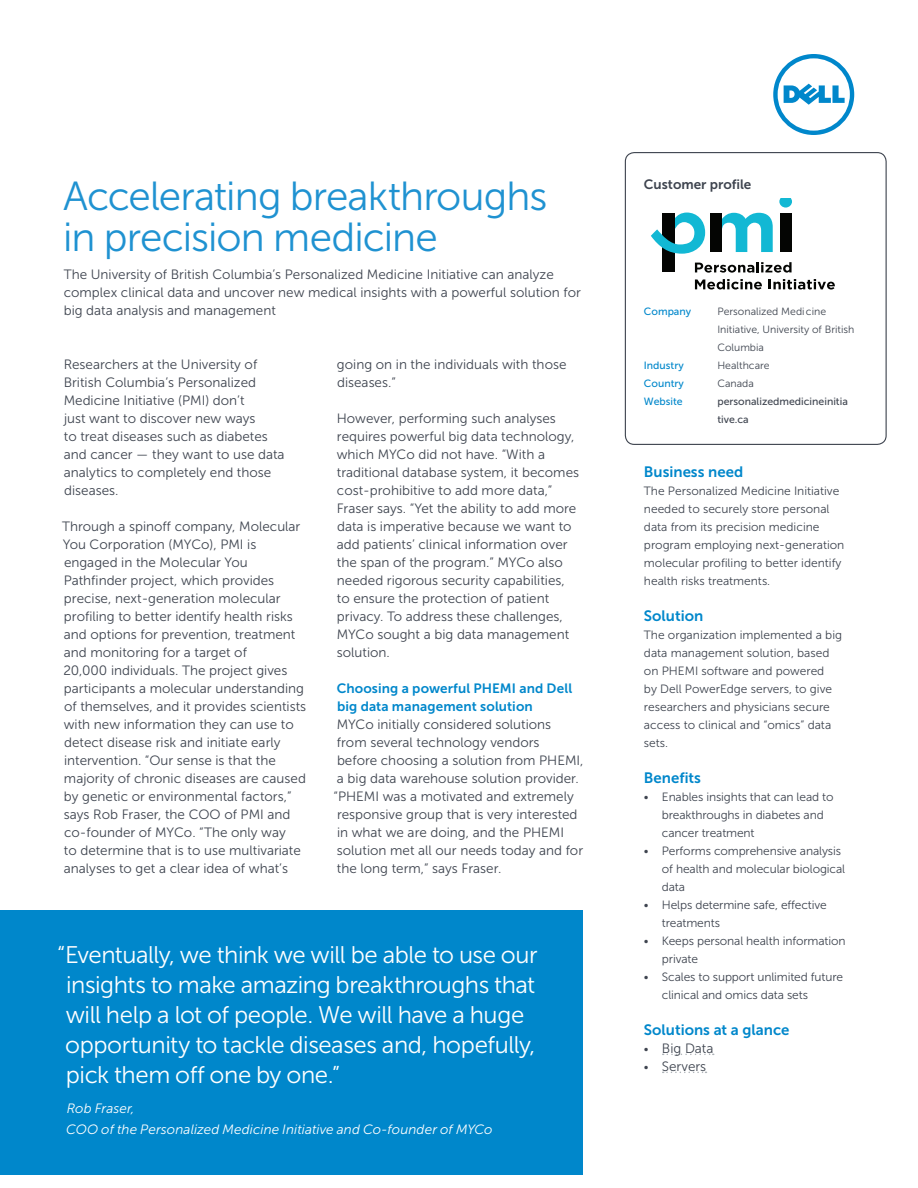
<style>
.page{position:relative;width:918px;height:1188px;background:#fff}
.page>*{position:absolute;margin:0;border:0;box-sizing:border-box;transform-origin:0 0}
.t1{font:40.5px/40.5px "Museo Sans For Dell 300";letter-spacing:-.02em;color:#1f92d1}
.t2{font:24px/30px "Museo Sans For Dell 300";letter-spacing:-.02em;color:#fff}
.t3{font:15px "Museo Sans For Dell 700";color:#0087cb}
.t4{font:13.5px/18px "Museo Sans For Dell 300";color:#3e444f}
.t5{font:italic 13.5px/21px "Museo Sans For Dell 300";letter-spacing:.005em;color:#fff}
.t6{font:13.5px/18px "Museo Sans For Dell 700";letter-spacing:.01em;color:#0087cb}
.t7{font:13.5px "Museo Sans For Dell 700";color:#3e444f}
.t8{font:12px/18px "Museo Sans For Dell 300";color:#3e444f}
.t9{font:10.5px/18px "Museo Sans For Dell 300";color:#3e444f}
.t10{font:10.5px/18px "Museo Sans For Dell 500";color:#3e444f}
.t11{font:10.5px "Museo Sans For Dell 500";color:#0087cb}
.s1{font-size:12px}
</style>
<div class="page">
<svg style="left:773px;top:54px;width:81px;height:81px"></svg>
<div style="left:625px;top:152px;width:262px;height:293px;border:1px solid #3e444f;border-radius:9px"></div>
<div style="left:0;top:910px;width:583px;height:265px;background:#0087cb"></div>
<svg style="left:663px;top:1054px;width:51px;height:1px"></svg>
<svg style="left:663px;top:1072px;width:44px;height:1px"></svg>
<svg style="left:695px;top:262px;width:97px;height:11px"></svg>
<svg style="left:695px;top:279px;width:67px;height:11px"></svg>
<svg style="left:769px;top:279px;width:66px;height:11px"></svg>
<svg style="left:779px;top:199px;width:13px;height:9px"></svg>
<div style="left:662px;top:213px;width:13px;height:59px;background:#040503"></div>
<svg style="left:651px;top:213px;width:54px;height:41px"></svg>
<div style="left:780px;top:214px;width:11px;height:38px;background:#040503"></div>
<svg style="left:722px;top:213px;width:51px;height:39px"></svg>
<div style="left:710px;top:213px;width:12px;height:39px;background:#040503"></div>
<div style="left:667px;top:215px;width:8px;height:18px;background:#040503"></div>
<h1 class="t1" style="left:63px;top:176px;width:486px">Accelerating breakthroughs in precision medicine</h1>
<p class="t4" style="left:64px;top:265px;width:519px">The University of British Columbia’s Personalized Medicine Initiative can analyze complex clinical data and uncover new medical insights with a powerful solution for big data analysis and management</p>
<p class="t4" style="left:64px;top:355px;width:222px">Researchers at the University of<br>British Columbia’s Personalized<br>Medicine Initiative (PMI) don’t<br>just want to discover new ways<br>to treat diseases such as diabetes and cancer — they want to use data analytics to completely end those diseases.</p>
<p class="t4" style="left:62px;top:517px;width:246px">Through a spinoff company, Molecular You Corporation (MYCo), PMI is engaged in the Molecular You Pathfinder project, which provides precise, next-generation molecular profiling to better identify health risks and options for prevention, treatment and monitoring for a target of<br>20,000 individuals. The project gives participants a molecular understanding of themselves, and it provides scientists with new information they can use to detect disease risk and initiate early intervention. “Our sense is that the majority of chronic diseases are caused by genetic or environmental factors,” says Rob Fraser, the COO of PMI and co-founder of MYCo. “The only way<br>to determine that is to use multivariate analyses to get a clear idea of what’s</p>
<p class="t4" style="left:337px;top:355px;width:231px">going on in the individuals with those diseases.”</p>
<p class="t4" style="left:337px;top:409px;width:244px">However, performing such analyses requires powerful big data technology, which MYCo did not have. “With a traditional database system, it becomes cost-prohibitive to add more data,” Fraser says. “Yet the ability to add more data is imperative because we want to add patients’ clinical information over the span of the program.” MYCo also needed rigorous security capabilities, to ensure the protection of patient privacy. To address these challenges, MYCo sought a big data management solution.</p>
<p class="t6" style="left:337px;top:679px;width:237px">Choosing a powerful PHEMI and Dell big data management solution</p>
<p class="t4" style="left:334px;top:715px;width:251px">MYCo initially considered solutions<br>from several technology vendors<br>before choosing a solution from PHEMI, a big data warehouse solution provider. “PHEMI was a motivated and extremely responsive group that is very interested in what we are doing, and the PHEMI solution met all our needs today and for the long term,” says Fraser.</p>
<h2 class="t2" style="left:65px;top:940px;width:474px;text-indent:-8px">“Eventually, we think we will be able to use our insights to make amazing breakthroughs that will help a lot of people. We will have a huge opportunity to tackle diseases and, hopefully, pick them off one by one.”</h2>
<p class="t5" style="left:66px;top:1098px;width:428px">Rob Fraser,<br>COO of the Personalized Medicine Initiative and Co-founder of MYCo</p>
<p class="t7" style="left:644px;top:177px;width:109px">Customer profile</p>
<p class="t11" style="left:644px;top:306px;width:49px">Company</p>
<p class="t9" style="left:717px;top:302px;width:138px">Personalized Medicine<br>Initiative, University of British<br>Columbia</p>
<p class="t11" style="left:644px;top:360px;width:41px">Industry</p>
<p class="t9" style="left:717px;top:356px;width:54px">Healthcare</p>
<p class="t11" style="left:644px;top:378px;width:41px">Country</p>
<p class="t9" style="left:717px;top:374px;width:38px">Canada</p>
<p class="t11" style="left:644px;top:396px;width:40px">Website</p>
<p class="t10" style="left:717px;top:392px;width:132px">personalizedmedicineinitia tive.ca</p>
<p class="t3" style="left:644px;top:463px;width:101px">Business need</p>
<p class="t8" style="left:644px;top:482px;width:202px">The Personalized Medicine Initiative needed to securely store personal data from its precision medicine program employing next-generation molecular profiling to better identify health risks treatments.</p>
<p class="t3" style="left:644px;top:607px;width:61px">Solution</p>
<p class="t8" style="left:644px;top:626px;width:200px">The organization implemented a big data management solution, based on PHEMI software and powered<br>by Dell PowerEdge servers, to give researchers and physicians secure access to clinical and “omics” data sets.</p>
<p class="t3" style="left:644px;top:769px;width:59px">Benefits</p>
<p class="t8" style="left:662px;top:788px;width:173px;text-indent:-18px">• Enables insights that can lead to breakthroughs in diabetes and cancer treatment</p>
<p class="t8" style="left:662px;top:842px;width:185px;text-indent:-18px">• Performs comprehensive analysis of health and molecular biological data</p>
<p class="t8" style="left:662px;top:896px;width:166px;text-indent:-18px">• Helps determine safe, effective treatments</p>
<p class="t8" style="left:662px;top:932px;width:185px;text-indent:-18px">• Keeps personal health information private</p>
<p class="t8" style="left:662px;top:968px;width:183px;text-indent:-18px">• Scales to support unlimited future clinical and omics data sets</p>
<p class="t3" style="left:644px;top:1021px;width:147px">Solutions at a glance</p>
<p class="t4" style="left:644px;top:1039px;width:71px"><span class="s1">•</span> Big Data</p>
<p class="t4" style="left:644px;top:1057px;width:64px"><span class="s1">•</span> Servers</p>
</div>
